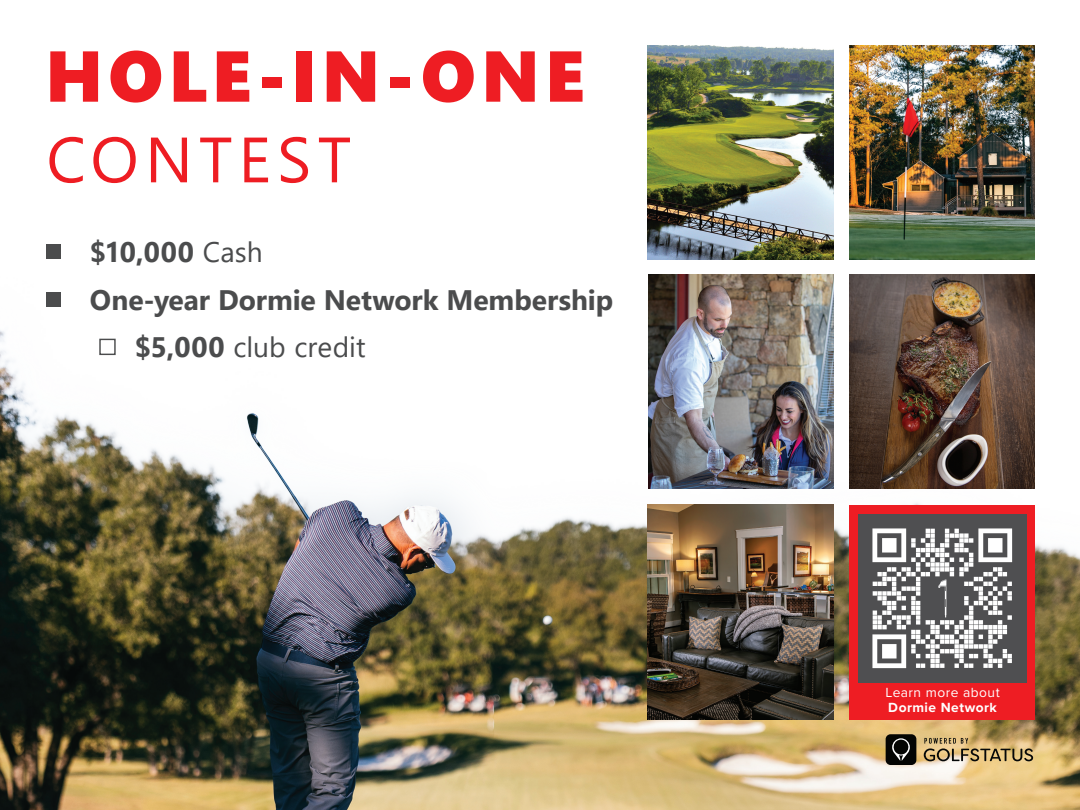
<style>
.page{position:relative;width:1080px;height:810px;background:#fff}
.page>*{position:absolute;margin:0;border:0;box-sizing:border-box;transform-origin:0 0}
.t1{font:71.88px "Segoe UI Black";letter-spacing:.075em;color:#ee1d23}
.t2{font:63.88px "Segoe UI";letter-spacing:.095em;color:#ee1d23}
.t3{font:700 28.19px "Segoe UI";letter-spacing:-.005em;color:#4b4c4d}
.t4{font:28.19px "Segoe UI";color:#4b4c4d}
.t5{font:13.75px "Proxima Nova";letter-spacing:.035em;color:#fff}
.t6{font:700 13.75px "Proxima Nova";letter-spacing:.035em;color:#fff}
.s1{font-weight:400}
.s2{font-weight:700}
</style>
<div class="page">
<img style="left:0;top:259px;width:1080px;height:551px">
<div style="left:886px;top:734px;width:30px;height:31px;background:#040503;border-radius:5px"></div>
<svg style="left:892px;top:738px;width:18px;height:23px"></svg>
<svg style="left:924px;top:738px;width:109px;height:23px;background:#b39969"></svg>
<img style="left:647px;top:45px;width:187px;height:214px">
<img style="left:849px;top:45px;width:186px;height:214px">
<img style="left:648px;top:275px;width:186px;height:214px">
<img style="left:647px;top:505px;width:187px;height:214px">
<img style="left:849px;top:275px;width:186px;height:214px">
<div style="left:849px;top:505px;width:186px;height:214px;background:#ee1d23"></div>
<img style="left:858px;top:514px;width:168px;height:168px">
<div style="left:46px;top:244px;width:15px;height:15px;background:#4b4c4d"></div>
<div style="left:46px;top:292px;width:15px;height:15px;background:#4b4c4d"></div>
<div style="left:99px;top:339px;width:17px;height:16px;background:#fff;border:1px solid #4b4c4d"></div>
<h1 class="t1" style="left:45px;top:24px;width:541px">HOLE-IN-ONE</h1>
<h2 class="t2" style="left:47px;top:99px;width:306px">CONTEST</h2>
<p class="t3" style="left:90px;top:225px;width:174px">$10,000 <span class="s1">Cash</span></p>
<p class="t3" style="left:90px;top:273px;width:525px">One-year Dormie Network Membership</p>
<p class="t4" style="left:135px;top:321px;width:232px"><span class="s2">$5,000</span> club credit</p>
<p class="t5" style="left:885px;top:682px;width:116px">Learn more about</p>
<p class="t6" style="left:888px;top:697px;width:110px">Dormie Network</p>
</div>
